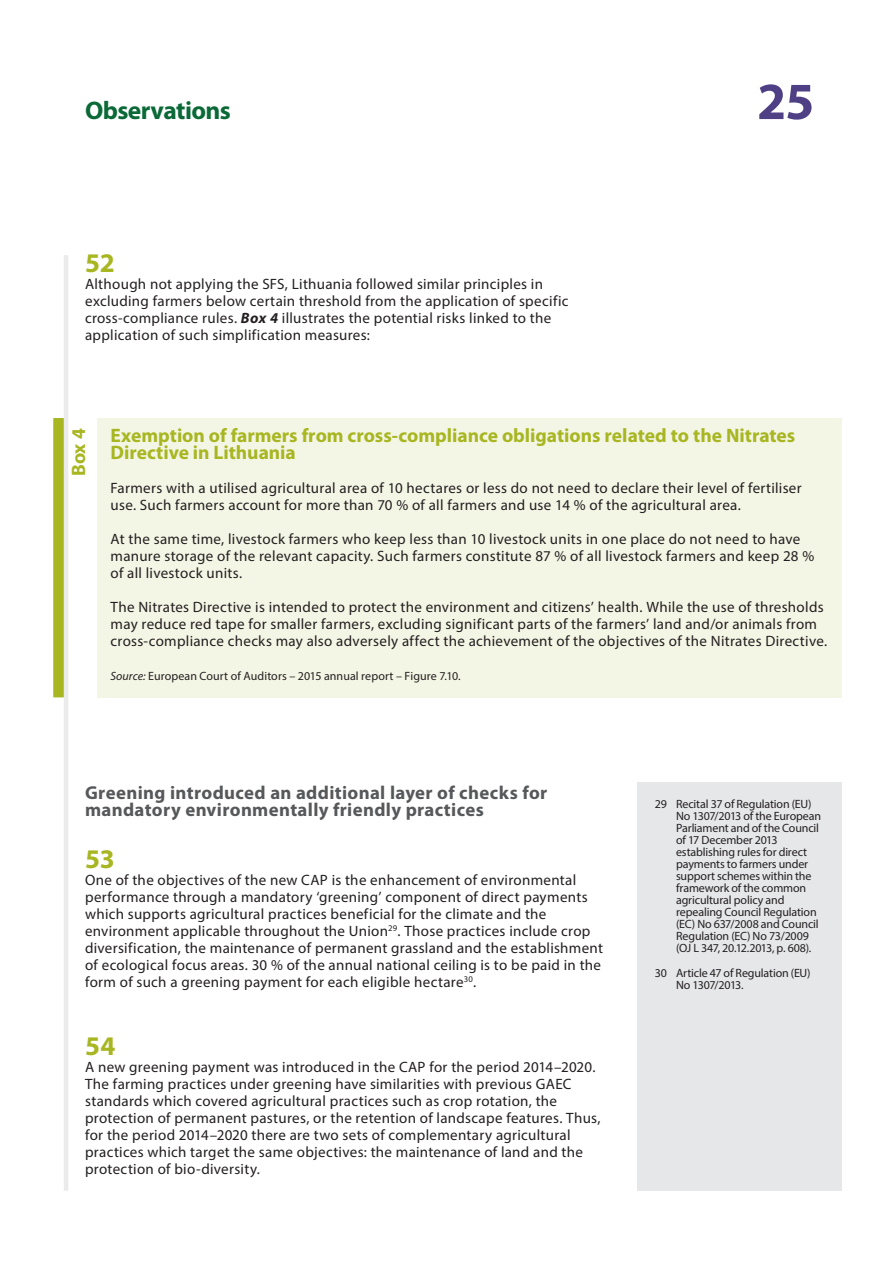
<style>
.page{position:relative;width:893px;height:1263px;background:#fff}
.page>*{position:absolute;margin:0;border:0;box-sizing:border-box;transform-origin:0 0}
.t1{font:700 52.5px "Myriad Pro";color:#4f4085}
.E_05_-_CHAP__1__TEXT{font:700 27px "Myriad Pro";color:#a7b621}
.t2{font:700 25.5px "Myriad Pro";letter-spacing:-.025em;color:#0b6938}
.F_02_-_BOX_TITRE_COL{font:700 19.5px/17px "Myriad Pro";color:#a7b621}
.F_01_-_GREEN_BOX_NUM{font:700 19.5px "Myriad Pro";color:#a7b621}
.E_03_-_CHAP__TITRE_A{font:700 18.75px/17px "Myriad Pro";letter-spacing:.02em;color:#57585a}
.E_05_-_CHAP__1__TEXT-2{font:15px/17px "Myriad Pro";letter-spacing:.02em;color:#231f20}
.F_04_-_BOX_TEXTE{font:15px/17px "Myriad Pro";letter-spacing:.02em;color:#231f20}
.E_08_-_CHAP__FOOTNOT{font:12px/12px "Myriad Pro";letter-spacing:-.015em;color:#231f20}
.F_07_-_SOURCE{font:12px "Myriad Pro";letter-spacing:.005em;color:#231f20}
.s1{font-weight:700;font-style:italic}
.s2{font-style:italic}
</style>
<div class="page">
<hr style="left:64px;top:255px;width:4px;height:936px;background:#ebebeb">
<div style="left:638px;top:782px;width:204px;height:409px;background:#e6e7e9"></div>
<div style="left:98px;top:418px;width:744px;height:279px;background:#f4f6e5"></div>
<div style="left:53px;top:418px;width:11px;height:279px;background:#a7b621"></div>
<h3 class="t2" style="left:85px;top:96px;width:147px">Observations</h3>
<p class="E_05_-_CHAP__1__TEXT" style="left:85px;top:248px;width:31px">52</p>
<p class="E_05_-_CHAP__1__TEXT-2" style="left:85px;top:275px;width:485px">Although not applying the SFS, Lithuania followed similar principles in excluding farmers below certain threshold from the application of specific cross‑compliance rules. <span class="s1">Box 4</span> illustrates the potential risks linked to the application of such simplification measures:</p>
<h1 class="t1" style="left:757px;top:72px;width:59px">25</h1>
<p class="F_01_-_GREEN_BOX_NUM" style="left:68px;top:476px;width:49px;rotate:-90deg">Box 4</p>
<p class="F_02_-_BOX_TITRE_COL" style="left:111px;top:427px;width:686px">Exemption of farmers from cross‑compliance obligations related to the Nitrates<br>Directive in Lithuania</p>
<p class="F_04_-_BOX_TEXTE" style="left:111px;top:479px;width:693px">Farmers with a utilised agricultural area of 10 hectares or less do not need to declare their level of fertiliser use. Such farmers account for more than 70 % of all farmers and use 14 % of the agricultural area.</p>
<p class="F_04_-_BOX_TEXTE" style="left:111px;top:531px;width:705px">At the same time, livestock farmers who keep less than 10 livestock units in one place do not need to have manure storage of the relevant capacity. Such farmers constitute 87 % of all livestock farmers and keep 28 % of all livestock units.</p>
<p class="F_04_-_BOX_TEXTE" style="left:111px;top:599px;width:718px">The Nitrates Directive is intended to protect the environment and citizens’ health. While the use of thresholds may reduce red tape for smaller farmers, excluding significant parts of the farmers’ land and/or animals from cross‑compliance checks may also adversely affect the achievement of the objectives of the Nitrates Directive.</p>
<p class="F_07_-_SOURCE" style="left:111px;top:669px;width:352px"><span class="s2">Source:</span> European Court of Auditors – 2015 annual report – Figure 7.10.</p>
<p class="E_03_-_CHAP__TITRE_A" style="left:85px;top:785px;width:464px">Greening introduced an additional layer of checks for mandatory environmentally friendly practices</p>
<p class="E_05_-_CHAP__1__TEXT" style="left:85px;top:843px;width:31px">53</p>
<p class="E_05_-_CHAP__1__TEXT-2" style="left:85px;top:871px;width:520px">One of the objectives of the new CAP is the enhancement of environmental performance through a mandatory ‘greening’ component of direct payments which supports agricultural practices beneficial for the climate and the environment applicable throughout the Union<sup>29</sup>. Those practices include crop diversification, the maintenance of permanent grassland and the establishment of ecological focus areas. 30 % of the annual national ceiling is to be paid in the form of such a greening payment for each eligible hectare<sup>30</sup>.</p>
<p class="E_05_-_CHAP__1__TEXT" style="left:85px;top:1030px;width:32px">54</p>
<p class="E_05_-_CHAP__1__TEXT-2" style="left:85px;top:1058px;width:517px">A new greening payment was introduced in the CAP for the period 2014–2020.<br>The farming practices under greening have similarities with previous GAEC standards which covered agricultural practices such as crop rotation, the protection of permanent pastures, or the retention of landscape features. Thus, for the period 2014–2020 there are two sets of complementary agricultural practices which target the same objectives: the maintenance of land and the protection of bio‑diversity.</p>
<p class="E_08_-_CHAP__FOOTNOT" style="left:676px;top:798px;width:146px;text-indent:-21px">29 Recital 37 of Regulation (EU)<br>No 1307/2013 of the European<br>Parliament and of the Council of 17 December 2013 establishing rules for direct payments to farmers under support schemes within the framework of the common agricultural policy and repealing Council Regulation (EC) No 637/2008 and Council<br>Regulation (EC) No 73/2009 (OJ L 347, 20.12.2013, p. 608).</p>
<p class="E_08_-_CHAP__FOOTNOT" style="left:676px;top:967px;width:136px;text-indent:-21px">30 Article 47 of Regulation (EU)<br>No 1307/2013.</p>
</div>
